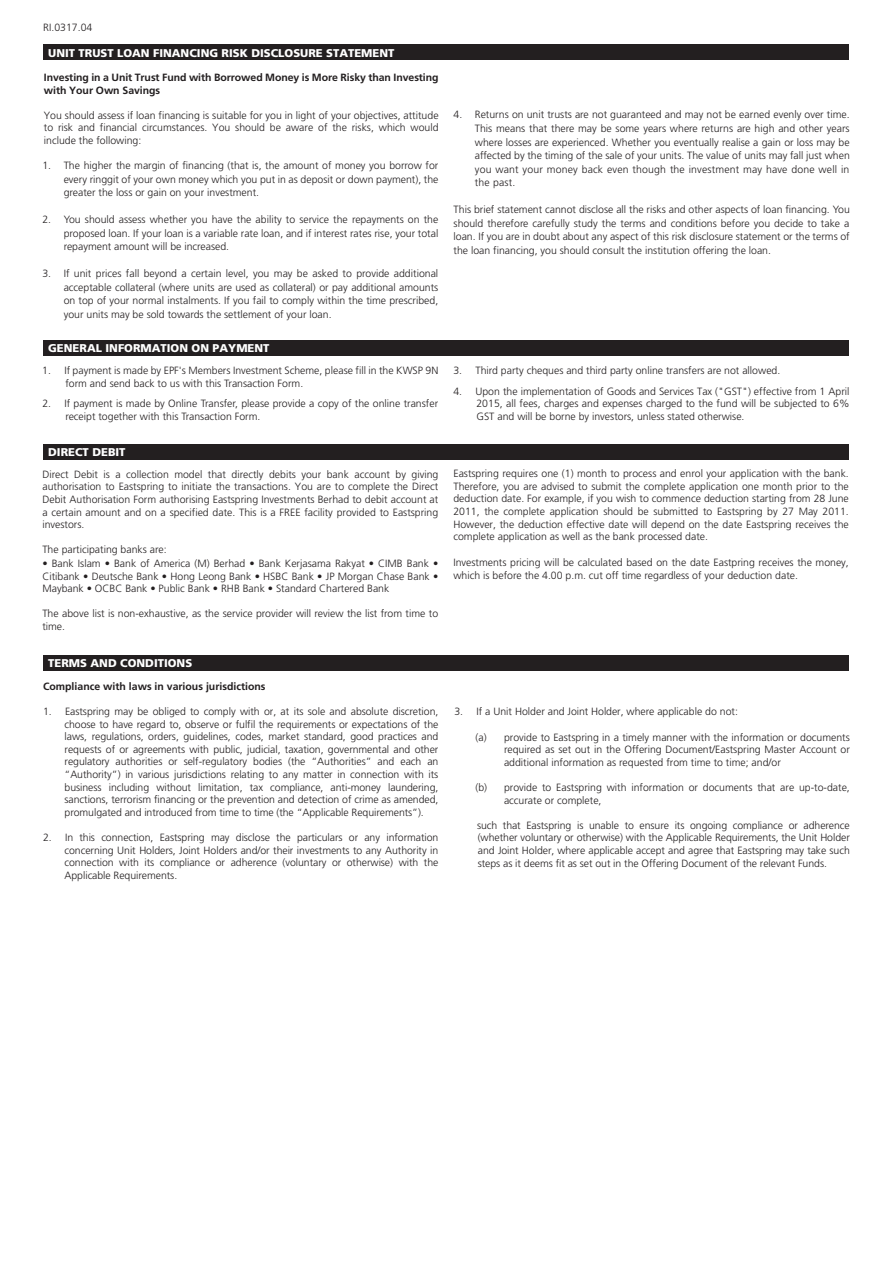
<style>
.page{position:relative;width:895px;height:1264px;background:#fff}
.page>*{position:absolute;margin:0;border:0;box-sizing:border-box;transform-origin:0 0}
.t1{font:900 11.25px "Frutiger";color:#fff}
.t2{font:300 10.5px/12.6px "Frutiger";color:#231f20;text-align:justify}
.t3{font:700 10.5px/12.6px "Frutiger";letter-spacing:-.005em;color:#231f20}
</style>
<div class="page">
<div style="left:43px;top:45px;width:805px;height:15px;background:#231f20"></div>
<div style="left:43px;top:340px;width:805px;height:15px;background:#231f20"></div>
<div style="left:43px;top:444px;width:805px;height:15px;background:#231f20"></div>
<div style="left:43px;top:655px;width:805px;height:15px;background:#231f20"></div>
<p class="t2" style="left:43px;top:21px;width:51px">RI.0317.04</p>
<p class="t1" style="left:48px;top:46px;width:347px">UNIT TRUST LOAN FINANCING RISK DISCLOSURE STATEMENT</p>
<p class="t3" style="left:44px;top:71px;width:396px">Investing in a Unit Trust Fund with Borrowed Money is More Risky than Investing with Your Own Savings</p>
<p class="t2" style="left:44px;top:109px;width:396px">You should assess if loan financing is suitable for you in light of your objectives, attitude to risk and financial circumstances. You should be aware of the risks, which would include the following:</p>
<p class="t2" style="left:64px;top:159px;width:376px;line-height:13.5px;text-indent:-21px">1. The higher the margin of financing (that is, the amount of money you borrow for every ringgit of your own money which you put in as deposit or down payment), the greater the loss or gain on your investment.</p>
<p class="t2" style="left:64px;top:213px;width:376px;line-height:13.5px;text-indent:-21px">2. You should assess whether you have the ability to service the repayments on the proposed loan. If your loan is a variable rate loan, and if interest rates rise, your total repayment amount will be increased.</p>
<p class="t2" style="left:64px;top:267px;width:376px;line-height:13.5px;text-indent:-21px">3. If unit prices fall beyond a certain level, you may be asked to provide additional acceptable collateral (where units are used as collateral) or pay additional amounts on top of your normal instalments. If you fail to comply within the time prescribed, your units may be sold towards the settlement of your loan.</p>
<p class="t1" style="left:48px;top:341px;width:223px">GENERAL INFORMATION ON PAYMENT</p>
<p class="t2" style="left:65px;top:364px;width:374px;text-indent:-23px">1. If payment is made by EPF's Members Investment Scheme, please fill in the KWSP 9N form and send back to us with this Transaction Form.</p>
<p class="t2" style="left:65px;top:397px;width:374px;text-indent:-23px">2. If payment is made by Online Transfer, please provide a copy of the online transfer receipt together with this Transaction Form.</p>
<p class="t1" style="left:48px;top:445px;width:79px">DIRECT DEBIT</p>
<p class="t2" style="left:42px;top:467px;width:397px">Direct Debit is a collection model that directly debits your bank account by giving authorisation to Eastspring to initiate the transactions. You are to complete the Direct Debit Authorisation Form authorising Eastspring Investments Berhad to debit account at a certain amount and on a specified date. This is a FREE facility provided to Eastspring investors.</p>
<p class="t2" style="left:42px;top:542px;width:126px">The participating banks are:</p>
<p class="t2" style="left:42px;top:557px;width:397px">• Bank Islam • Bank of America (M) Berhad • Bank Kerjasama Rakyat • CIMB Bank • Citibank • Deutsche Bank • Hong Leong Bank • HSBC Bank • JP Morgan Chase Bank • Maybank • OCBC Bank • Public Bank • RHB Bank • Standard Chartered Bank</p>
<p class="t2" style="left:42px;top:607px;width:397px">The above list is non-exhaustive, as the service provider will review the list from time to time.</p>
<p class="t1" style="left:48px;top:656px;width:145px">TERMS AND CONDITIONS</p>
<p class="t3" style="left:43px;top:679px;width:224px">Compliance with laws in various jurisdictions</p>
<p class="t2" style="left:65px;top:705px;width:375px;text-indent:-22px">1. Eastspring may be obliged to comply with or, at its sole and absolute discretion, choose to have regard to, observe or fulfil the requirements or expectations of the laws, regulations, orders, guidelines, codes, market standard, good practices and requests of or agreements with public, judicial, taxation, governmental and other regulatory authorities or self-regulatory bodies (the “Authorities” and each an “Authority”) in various jurisdictions relating to any matter in connection with its business including without limitation, tax compliance, anti-money laundering, sanctions, terrorism financing or the prevention and detection of crime as amended, promulgated and introduced from time to time (the “Applicable Requirements”).</p>
<p class="t2" style="left:65px;top:831px;width:375px;text-indent:-22px">2. In this connection, Eastspring may disclose the particulars or any information concerning Unit Holders, Joint Holders and/or their investments to any Authority in connection with its compliance or adherence (voluntary or otherwise) with the Applicable Requirements.</p>
<p class="t2" style="left:474px;top:108px;width:376px;line-height:13.5px;text-indent:-21px">4. Returns on unit trusts are not guaranteed and may not be earned evenly over time.<br>This means that there may be some years where returns are high and other years where losses are experienced. Whether you eventually realise a gain or loss may be affected by the timing of the sale of your units. The value of units may fall just when you want your money back even though the investment may have done well in the past.</p>
<p class="t2" style="left:453px;top:203px;width:397px;line-height:13.5px">This brief statement cannot disclose all the risks and other aspects of loan financing. You should therefore carefully study the terms and conditions before you decide to take a loan. If you are in doubt about any aspect of this risk disclosure statement or the terms of the loan financing, you should consult the institution offering the loan.</p>
<p class="t2" style="left:453px;top:364px;width:328px">3. Third party cheques and third party online transfers are not allowed.</p>
<p class="t2" style="left:476px;top:384px;width:374px;text-indent:-23px">4. Upon the implementation of Goods and Services Tax ("GST") effective from 1 April 2015, all fees, charges and expenses charged to the fund will be subjected to 6% GST and will be borne by investors, unless stated otherwise.</p>
<p class="t2" style="left:453px;top:467px;width:397px">Eastspring requires one (1) month to process and enrol your application with the bank.<br>Therefore, you are advised to submit the complete application one month prior to the deduction date. For example, if you wish to commence deduction starting from 28 June 2011, the complete application should be submitted to Eastspring by 27 May 2011.<br>However, the deduction effective date will depend on the date Eastspring receives the complete application as well as the bank processed date.</p>
<p class="t2" style="left:453px;top:556px;width:397px">Investments pricing will be calculated based on the date Eastpring receives the money, which is before the 4.00 p.m. cut off time regardless of your deduction date.</p>
<p class="t2" style="left:454px;top:705px;width:285px">3. If a Unit Holder and Joint Holder, where applicable do not:</p>
<p class="t2" style="left:504px;top:730px;width:347px;text-indent:-28px">(a) provide to Eastspring in a timely manner with the information or documents required as set out in the Offering Document/Eastspring Master Account or additional information as requested from time to time; and/or</p>
<p class="t2" style="left:504px;top:781px;width:347px;text-indent:-28px">(b) provide to Eastspring with information or documents that are up-to-date, accurate or complete,</p>
<p class="t2" style="left:477px;top:818px;width:374px">such that Eastspring is unable to ensure its ongoing compliance or adherence (whether voluntary or otherwise) with the Applicable Requirements, the Unit Holder and Joint Holder, where applicable accept and agree that Eastspring may take such steps as it deems fit as set out in the Offering Document of the relevant Funds.</p>
</div>
